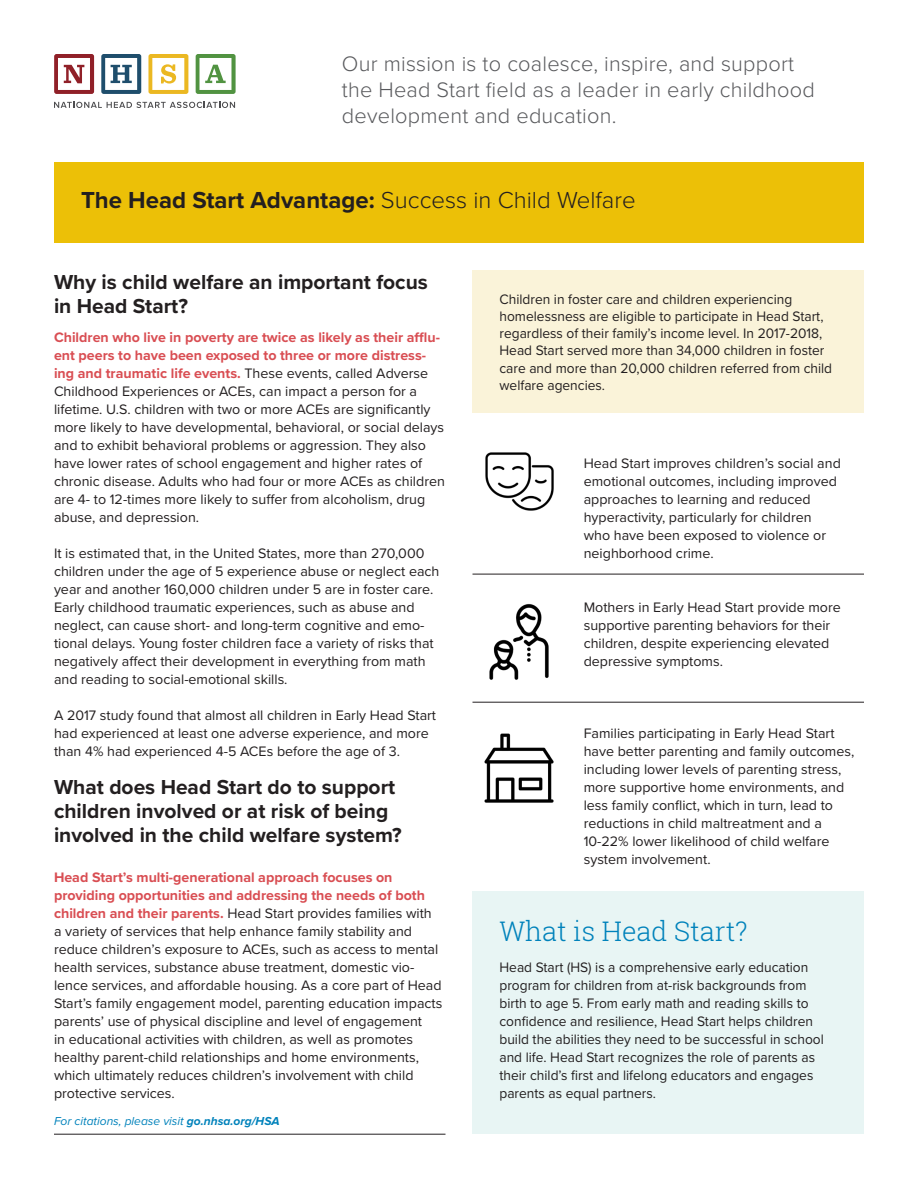
<style>
.page{position:relative;width:918px;height:1188px;background:#fff}
.page>*{position:absolute;margin:0;border:0;box-sizing:border-box;transform-origin:0 0}
.Box_Title_-_Red{font:300 27px "Roboto Slab";color:#0082bb}
.Page_Subtitle{font:700 24px "Proxima Nova";color:#231f20}
.Mission_Statement{font:300 21.75px/26.1px "Proxima Nova";letter-spacing:.01em;color:#595a5d}
.Section_Article_Titl{font:700 21px/24px "Proxima Nova";color:#231f20}
.Body_Text{font:14.25px/18px "Proxima Nova";color:#231f20}
.Body_Text-2{font:italic 12px "Proxima Nova";color:#0082bb}
.s1{font-weight:300}
.s2{font-weight:700;color:#d94e53}
.s3{font-weight:700}
</style>
<div class="page">
<div style="left:54px;top:162px;width:810px;height:81px;background:#ecc007"></div>
<div style="left:472px;top:891px;width:392px;height:243px;background:#e8f5f4"></div>
<div style="left:472px;top:270px;width:392px;height:143px;background:#faf3d9"></div>
<hr style="left:472px;top:574px;width:392px;height:1px;background:#231f20">
<hr style="left:472px;top:702px;width:392px;height:1px;background:#231f20">
<img style="left:485px;top:452px;width:69px;height:59px">
<img style="left:489px;top:604px;width:60px;height:76px">
<img style="left:484px;top:733px;width:70px;height:70px">
<hr style="left:54px;top:1134px;width:392px;height:1px;background:#231f20">
<svg style="left:54px;top:102px;width:181px;height:6px"></svg>
<svg style="left:54px;top:54px;width:40px;height:40px"></svg>
<svg style="left:101px;top:54px;width:40px;height:40px"></svg>
<svg style="left:148px;top:54px;width:40px;height:40px"></svg>
<svg style="left:196px;top:54px;width:40px;height:40px"></svg>
<p class="Mission_Statement" style="left:342px;top:51px;width:474px">Our mission is to coalesce, inspire, and support the Head Start field as a leader in early childhood development and education.</p>
<p class="Page_Subtitle" style="left:81px;top:182px;width:556px">The Head Start Advantage: <span class="s1">Success in Child Welfare</span></p>
<p class="Section_Article_Titl" style="left:54px;top:269px;width:375px">Why is child welfare an important focus in Head Start?</p>
<p class="Body_Text" style="left:54px;top:329px;width:392px"><span class="s2">Children who live in poverty are twice as likely as their afflu&shy;ent peers to have been exposed to three or more distress&shy;ing and traumatic life events.</span> These events, called Adverse Childhood Experiences or ACEs, can impact a person for a lifetime. U.S. children with two or more ACEs are significantly more likely to have developmental, behavioral, or social delays and to exhibit behavioral problems or aggression. They also have lower rates of school engagement and higher rates of chronic disease. Adults who had four or more ACEs as children are 4- to 12-times more likely to suffer from alcoholism, drug abuse, and depression.</p>
<p class="Body_Text" style="left:54px;top:545px;width:387px">It is estimated that, in the United States, more than 270,000 children under the age of 5 experience abuse or neglect each year and another 160,000 children under 5 are in foster care.<br>Early childhood traumatic experiences, such as abuse and neglect, can cause short- and long-term cognitive and emo&shy;tional delays. Young foster children face a variety of risks that negatively affect their development in everything from math and reading to social-emotional skills.</p>
<p class="Body_Text" style="left:54px;top:707px;width:384px">A 2017 study found that almost all children in Early Head Start had experienced at least one adverse experience, and more than 4% had experienced 4-5 ACEs before the age of 3.</p>
<p class="Section_Article_Titl" style="left:54px;top:774px;width:349px">What does Head Start do to support children involved or at risk of being involved in the child welfare system?</p>
<p class="Body_Text" style="left:54px;top:869px;width:390px"><span class="s2">Head Start’s multi-generational approach focuses on providing opportunities and addressing the needs of both children and their parents.</span> Head Start provides families with a variety of services that help enhance family stability and reduce children’s exposure to ACEs, such as access to mental health services, substance abuse treatment, domestic vio&shy;lence services, and affordable housing. As a core part of Head Start’s family engagement model, parenting education impacts parents’ use of physical discipline and level of engagement<br>in educational activities with children, as well as promotes healthy parent-child relationships and home environments, which ultimately reduces children’s involvement with child protective services.</p>
<p class="Body_Text-2" style="left:54px;top:1114px;width:227px">For citations, please visit <span class="s3">go.nhsa.org/HSA</span></p>
<p class="Body_Text" style="left:500px;top:291px;width:334px;line-height:17.1px">Children in foster care and children experiencing homelessness are eligible to participate in Head Start, regardless of their family’s income level. In 2017-2018, Head Start served more than 34,000 children in foster care and more than 20,000 children referred from child welfare agencies.</p>
<p class="Body_Text" style="left:584px;top:455px;width:259px">Head Start improves children’s social and emotional outcomes, including improved approaches to learning and reduced hyperactivity, particularly for children who have been exposed to violence or neighborhood crime.</p>
<p class="Body_Text" style="left:584px;top:599px;width:259px">Mothers in Early Head Start provide more supportive parenting behaviors for their children, despite experiencing elevated depressive symptoms.</p>
<p class="Body_Text" style="left:584px;top:725px;width:272px">Families participating in Early Head Start have better parenting and family outcomes, including lower levels of parenting stress, more supportive home environments, and less family conflict, which in turn, lead to reductions in child maltreatment and a 10-22% lower likelihood of child welfare system involvement.</p>
<p class="Box_Title_-_Red" style="left:500px;top:912px;width:250px">What is Head Start?</p>
<p class="Body_Text" style="left:500px;top:959px;width:326px">Head Start (HS) is a comprehensive early education program for children from at-risk backgrounds from birth to age 5. From early math and reading skills to confidence and resilience, Head Start helps children build the abilities they need to be successful in school and life. Head Start recognizes the role of parents as their child’s first and lifelong educators and engages parents as equal partners.</p>
</div>
